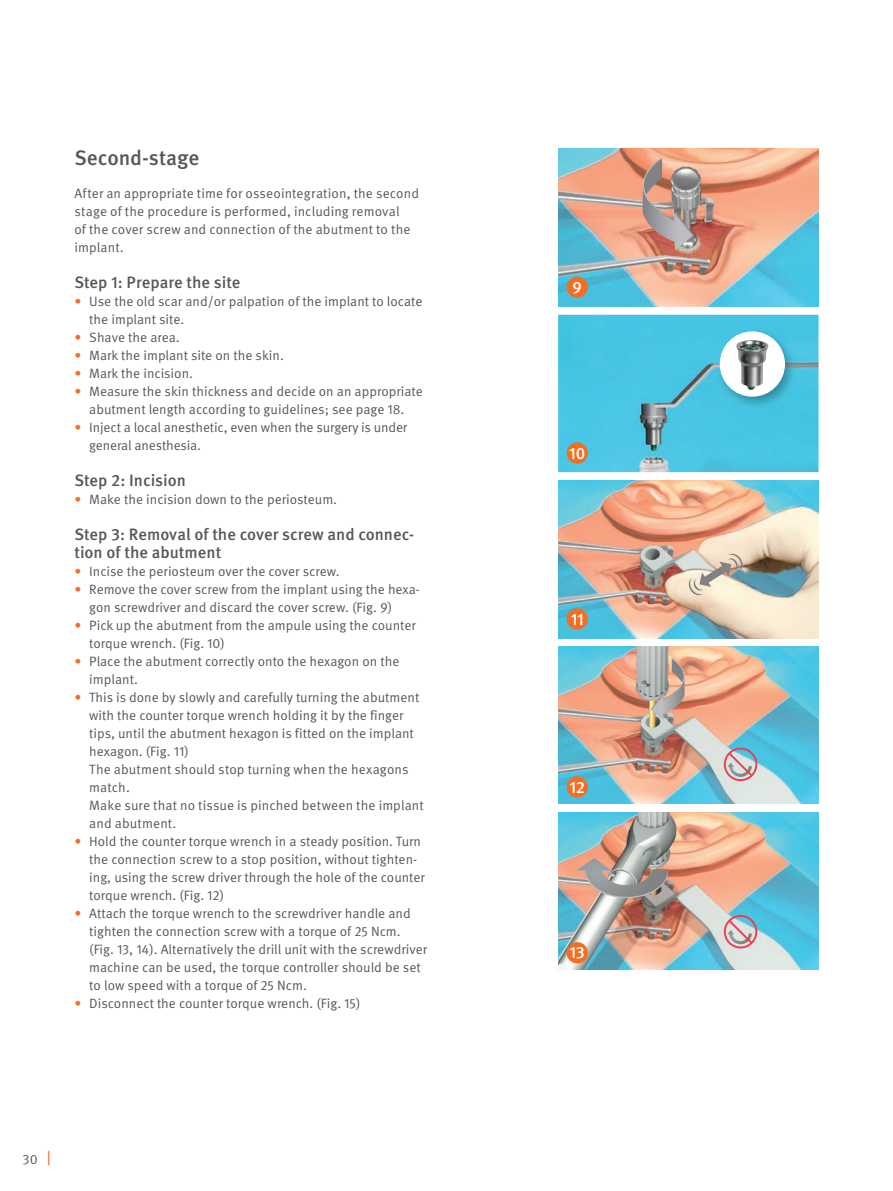
<style>
.page{position:relative;width:893px;height:1191px;background:#fff}
.page>*{position:absolute;margin:0;border:0;box-sizing:border-box;transform-origin:0 0}
.t1{font:500 21px "Meta Pro OM";color:#575855}
.t2{font:500 16.5px/18px "Meta Pro OM";letter-spacing:-.005em;color:#575855}
.t3{font:500 16.5px "Meta Pro OM";letter-spacing:-.005em;color:#fff}
.t4{font:13.5px/18px "Meta Pro OM";color:#575855}
.s1{color:#f36e21}
</style>
<div class="page">
<img style="left:558px;top:149px;width:261px;height:157px">
<svg style="left:638px;top:158px;width:56px;height:92px;background:#b9988c"></svg>
<img style="left:558px;top:646px;width:261px;height:158px">
<svg style="left:651px;top:658px;width:36px;height:61px;background:#bda79b"></svg>
<div style="left:724px;top:747px;width:33px;height:34px;border:2px solid #ed3e4f;border-radius:50%"></div>
<svg style="left:726px;top:750px;width:28px;height:28px"></svg>
<img style="left:558px;top:812px;width:261px;height:157px">
<svg style="left:577px;top:858px;width:91px;height:40px;background:#ad9f98"></svg>
<img style="left:558px;top:480px;width:261px;height:158px">
<svg style="left:689px;top:554px;width:53px;height:41px;background:#d3ccbd"></svg>
<img style="left:558px;top:315px;width:261px;height:157px">
<div style="left:724px;top:915px;width:33px;height:33px;border:2px solid #ed3e4f;border-radius:50%"></div>
<svg style="left:726px;top:917px;width:28px;height:28px"></svg>
<img style="left:716px;top:327px;width:81px;height:82px">
<svg style="left:720px;top:331px;width:65px;height:66px"></svg>
<img style="left:736px;top:340px;width:32px;height:51px">
<div style="left:567px;top:442px;width:21px;height:21px;background:#f36e21;border-radius:50%"></div>
<div style="left:567px;top:608px;width:21px;height:21px;background:#f36e21;border-radius:50%"></div>
<div style="left:567px;top:776px;width:21px;height:21px;background:#f36e21;border-radius:50%"></div>
<div style="left:567px;top:942px;width:21px;height:21px;background:#f36e21;border-radius:50%"></div>
<div style="left:567px;top:276px;width:21px;height:22px;background:#f36e21;border-radius:50%"></div>
<h1 class="t1" style="left:74px;top:144px;width:127px">Second-stage</h1>
<p class="t4" style="left:74px;top:184px;width:346px">After an appropriate time for osseointegration, the second stage of the procedure is performed, including removal<br>of the cover screw and connection of the abutment to the implant.</p>
<p class="t2" style="left:74px;top:274px;width:167px">Step 1: Prepare the site</p>
<p class="t4" style="left:89px;top:292px;width:335px;text-indent:-15px"><span class="s1">•</span> Use the old scar and/or palpation of the implant to locate the implant site.</p>
<p class="t4" style="left:74px;top:328px;width:107px"><span class="s1">•</span> Shave the area.</p>
<p class="t4" style="left:74px;top:346px;width:211px"><span class="s1">•</span> Mark the implant site on the skin.</p>
<p class="t4" style="left:74px;top:364px;width:120px"><span class="s1">•</span> Mark the incision.</p>
<p class="t4" style="left:74px;top:382px;width:350px;text-align:center"><span class="s1">•</span> Measure the skin thickness and decide on an appropriate abutment length according to guidelines; see page 18.</p>
<p class="t4" style="left:89px;top:418px;width:319px;text-indent:-15px"><span class="s1">•</span> Inject a local anesthetic, even when the surgery is under general anesthesia.</p>
<p class="t2" style="left:74px;top:472px;width:113px">Step 2: Incision</p>
<p class="t4" style="left:74px;top:490px;width:264px"><span class="s1">•</span> Make the incision down to the periosteum.</p>
<p class="t2" style="left:74px;top:526px;width:341px">Step 3: Removal of the cover screw and connec&shy;tion of the abutment</p>
<p class="t4" style="left:74px;top:562px;width:267px"><span class="s1">•</span> Incise the periosteum over the cover screw.</p>
<p class="t4" style="left:89px;top:580px;width:332px;text-indent:-15px"><span class="s1">•</span> Remove the cover screw from the implant using the hexa&shy;gon screwdriver and discard the cover screw. (Fig. 9)</p>
<p class="t4" style="left:89px;top:616px;width:328px;text-indent:-15px"><span class="s1">•</span> Pick up the abutment from the ampule using the counter torque wrench. (Fig. 10)</p>
<p class="t4" style="left:89px;top:652px;width:312px;text-indent:-15px"><span class="s1">•</span> Place the abutment correctly onto the hexagon on the implant.</p>
<p class="t4" style="left:89px;top:688px;width:336px;text-indent:-15px"><span class="s1">•</span> This is done by slowly and carefully turning the abutment with the counter torque wrench holding it by the finger tips, until the abutment hexagon is fitted on the implant hexagon. (Fig. 11)<br>The abutment should stop turning when the hexagons match.<br>Make sure that no tissue is pinched between the implant and abutment.</p>
<p class="t4" style="left:89px;top:832px;width:337px;text-indent:-15px"><span class="s1">•</span> Hold the counter torque wrench in a steady position. Turn the connection screw to a stop position, without tighten&shy;ing, using the screw driver through the hole of the counter torque wrench. (Fig. 12)</p>
<p class="t4" style="left:89px;top:904px;width:339px;text-indent:-15px"><span class="s1">•</span> Attach the torque wrench to the screwdriver handle and tighten the connection screw with a torque of 25 Ncm. (Fig. 13, 14). Alternatively the drill unit with the screwdriver machine can be used, the torque controller should be set to low speed with a torque of 25 Ncm.</p>
<p class="t4" style="left:74px;top:994px;width:288px"><span class="s1">•</span> Disconnect the counter torque wrench. (Fig. 15)</p>
<p class="t4" style="left:23px;top:1150px;width:17px">30</p>
<p class="t3" style="left:573px;top:277px;width:11px">9</p>
<p class="t3" style="left:569px;top:443px;width:18px">10</p>
<p class="t3" style="left:571px;top:608px;width:15px">11</p>
<p class="t3" style="left:569px;top:776px;width:17px">12</p>
<p class="t3" style="left:569px;top:942px;width:17px">13</p>
</div>
